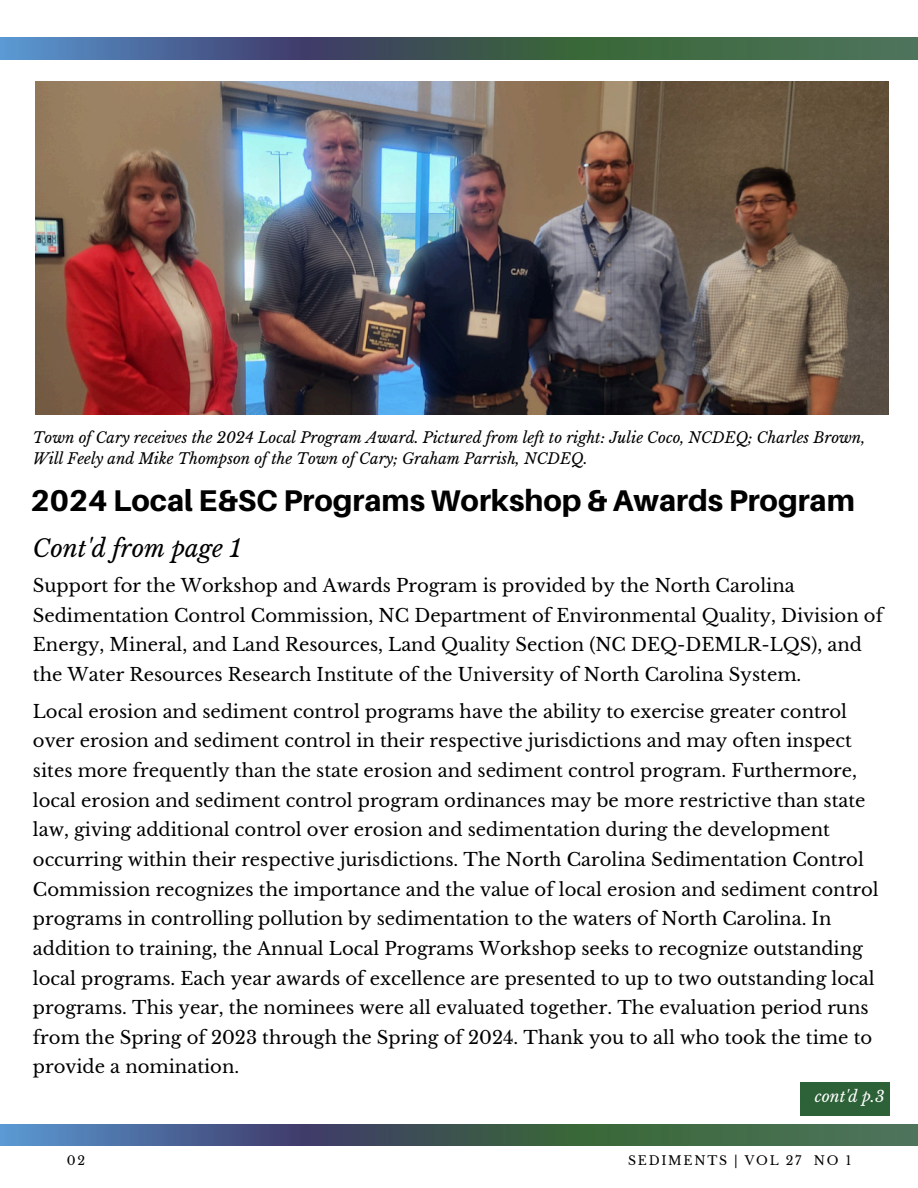
<style>
.page{position:relative;width:918px;height:1188px;background:#fff}
.page>*{position:absolute;margin:0;border:0;box-sizing:border-box;transform-origin:0 0}
.t1{font:800 30px "Aileron";color:#000}
.t2{font:italic 24px "Libre Baskerville";color:#000}
.t3{font:18px/29.7px "Libre Baskerville";color:#000}
.t4{font:italic 15.6px "Libre Baskerville";color:#fff}
.t5{font:italic 15px/20.2px "Libre Baskerville";color:#000}
.t6{font:12.45px "Libre Baskerville";letter-spacing:.14em;color:#000}
</style>
<div class="page">
<img style="left:36px;top:82px;width:853px;height:333px">
<div style="left:801px;top:1082px;width:89px;height:34px;background:#2d6238"></div>
<img style="left:0;top:38px;width:917px;height:21px">
<img style="left:0;top:1125px;width:918px;height:21px">
<p class="t5" style="left:33px;top:428px;width:834px">Town of Cary receives the 2024 Local Program Award. Pictured from left to right: Julie Coco, NCDEQ; Charles Brown,<br>Will Feely and Mike Thompson of the Town of Cary; Graham Parrish, NCDEQ.</p>
<h1 class="t1" style="left:30px;top:482px;width:826px">2024 Local E&amp;SC Programs Workshop &amp; Awards Program</h1>
<p class="t2" style="left:33px;top:534px;width:210px">Cont'd from page 1</p>
<h2 class="t3" style="left:33px;top:571px;width:852px">Support for the Workshop and Awards Program is provided by the North Carolina Sedimentation Control Commission, NC Department of Environmental Quality, Division of Energy, Mineral, and Land Resources, Land Quality Section (NC DEQ-DEMLR-LQS), and the Water Resources Research Institute of the University of North Carolina System.</h2>
<h3 class="t3" style="left:33px;top:697px;width:847px">Local erosion and sediment control programs have the ability to exercise greater control over erosion and sediment control in their respective jurisdictions and may often inspect sites more frequently than the state erosion and sediment control program. Furthermore, local erosion and sediment control program ordinances may be more restrictive than state law, giving additional control over erosion and sedimentation during the development occurring within their respective jurisdictions. The North Carolina Sedimentation Control Commission recognizes the importance and the value of local erosion and sediment control programs in controlling pollution by sedimentation to the waters of North Carolina. In addition to training, the Annual Local Programs Workshop seeks to recognize outstanding local programs. Each year awards of excellence are presented to up to two outstanding local programs. This year, the nominees were all evaluated together. The evaluation period runs from the Spring of 2023 through the Spring of 2024. Thank you to all who took the time to provide a nomination.</h3>
<h3 class="t4" style="left:815px;top:1087px;width:71px">cont'd p.3</h3>
<h4 class="t6" style="left:67px;top:1153px;width:20px">02</h4>
<p class="t6" style="left:628px;top:1153px;width:225px">SEDIMENTS | VOL 27 NO 1</p>
</div>
